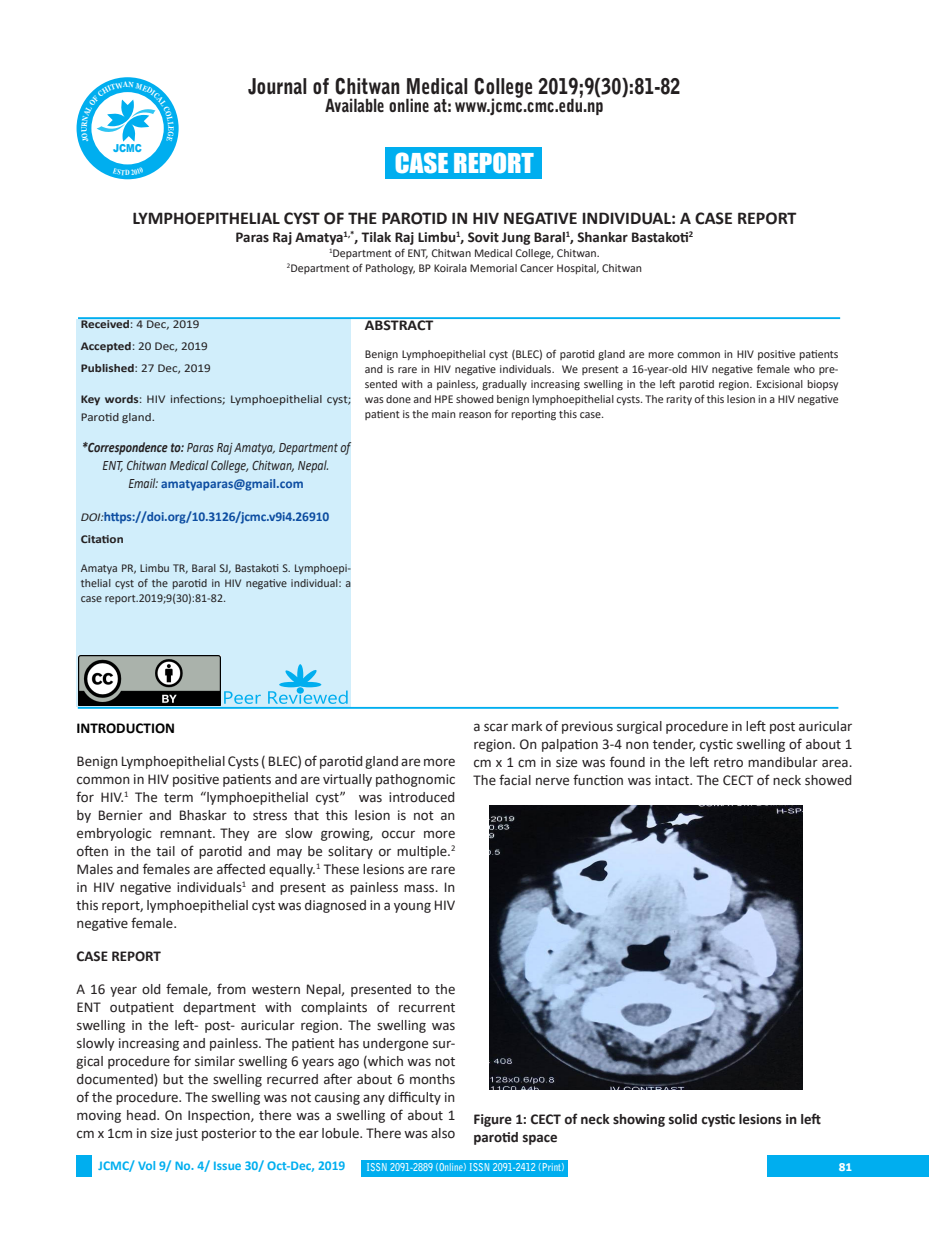
<style>
.page{position:relative;width:929px;height:1253px;background:#fff}
.page>*{position:absolute;margin:0;border:0;box-sizing:border-box;transform-origin:0 0}
.t1{font:25.2px "Impact";color:#fff;scale:1.07 1}
.t2{font:900 21.6px "Bell Gothic Std";color:#231f20;scale:.83 1}
.t3{font:700 18px "Calibri";color:#231f20}
.t4{font:900 18px "Bell Gothic Std";color:#231f20;scale:.83 1}
.t5{font:15px/18px "Calibri";color:#231f20;text-align:justify}
.t6{font:700 15px/18px "Calibri";color:#231f20}
.t7{font:700 15px "Calibri";color:#000}
.t8{font:700 15px "Calibri";color:#231f20;scale:1.06 1}
.t9{font:700 15px "Calibri";color:#fff}
.t10{font:italic 14.4px/18px "Calibri";color:#231f20;text-align:center;scale:.83 1}
.t11{font:700 13.5px "Calibri";letter-spacing:-.01em;color:#0d4da1}
.t12{font:700 13.5px "Calibri";color:#00aeef}
.t13{font:12px/15px "Calibri";color:#231f20;text-align:justify}
.t14{font:12px/18px "Calibri";color:#231f20;scale:1.1 1}
.t15{font:700 12px "Calibri";color:#231f20;scale:1.1 1}
.t16{font:900 10.95px "Arial";color:#00aeef;scale:.83 1}
.t17{font:700 10.8px "Bell Gothic Std";color:#fff;scale:.83 1}
.t18{font:700 7.8px "Times New Roman";color:#fff;scale:.83 1}
.s1{font-weight:700}
.s2{font-size:12px}
.s3{font-weight:400;font-style:italic;font-size:14.4px;color:#231f20}
.s4{font-weight:400;font-style:italic;font-size:12px;color:#231f20}
</style>
<div class="page">
<div style="left:767px;top:1155px;width:162px;height:21px;background:#00aeef"></div>
<div style="left:77px;top:1155px;width:15px;height:21px;background:#00aeef"></div>
<div style="left:362px;top:1160px;width:205px;height:17px;background:#00aeef"></div>
<div style="left:385px;top:148px;width:157px;height:31px;background:#00aeef"></div>
<div style="left:361px;top:1160px;width:206px;height:16px;background:#00aeef"></div>
<div style="left:77px;top:77px;width:102px;height:102px;background:#00aeef;border-radius:50%"></div>
<div style="left:91px;top:92px;width:73px;height:72px;background:#fff;border-radius:50%"></div>
<div style="left:77px;top:319px;width:274px;height:387px;background:#d1eefb"></div>
<hr style="left:78px;top:317px;width:762px;height:2px;background:#00aeef">
<hr style="left:78px;top:707px;width:760px;height:2px;background:#00aeef">
<svg style="left:224px;top:691px;width:37px;height:13px"></svg>
<svg style="left:268px;top:664px;width:80px;height:40px"></svg>
<img style="left:489px;top:806px;width:314px;height:284px">
<img style="left:78px;top:656px;width:143px;height:50px">
<svg style="left:81px;top:82px;width:93px;height:60px"></svg>
<p class="t2" style="left:248px;top:74px;width:522px">Journal of Chitwan Medical College 2019;9(30):81-82</p>
<p class="t4" style="left:325px;top:95px;width:337px">Available online at: www.jcmc.cmc.edu.np</p>
<p class="t1" style="left:395px;top:144px;width:131px">CASE REPORT</p>
<p class="t3" style="left:132px;top:205px;width:665px">LYMPHOEPITHELIAL CYST OF THE PAROTID IN HIV NEGATIVE INDIVIDUAL: A CASE REPORT</p>
<p class="t6" style="left:236px;top:228px;width:459px">Paras Raj Amatya<sup>1,*</sup>, Tilak Raj Limbu<sup>1</sup>, Sovit Jung Baral<sup>1</sup>, Shankar Bastakoti<sup>2</sup></p>
<p class="t13" style="left:287px;top:245px;width:357px;text-align:center"><sup>1</sup>Department of ENT, Chitwan Medical College, Chitwan.<br><sup>2</sup>Department of Pathology, BP Koirala Memorial Cancer Hospital, Chitwan</p>
<p class="t16" style="left:113px;top:140px;width:36px">JCMC</p>
<p class="t18" style="left:125px;top:167px;width:7px">D</p>
<p class="t14" style="left:81px;top:315px;width:109px"><span class="s1">Received</span>: 4 Dec, 2019</p>
<p class="t14" style="left:81px;top:337px;width:117px"><span class="s1">Accepted</span>: 20 Dec, 2019</p>
<p class="t14" style="left:81px;top:359px;width:120px"><span class="s1">Published</span>: 27 Dec, 2019</p>
<p class="t14" style="left:81px;top:390px;width:247px"><span class="s1">Key words</span>: HIV infections; Lymphoepithelial cyst;<br>Parotid gland.</p>
<p class="t10" style="left:82px;top:438px;width:325px"><span class="s1">*Correspondence to:</span> Paras Raj Amatya<span class="s2">,</span> Department of<br>ENT, Chitwan Medical College, Chitwan, Nepal.</p>
<p class="t11" style="left:128px;top:474px;width:177px"><span class="s3">Email:</span> amatyaparas@gmail.com</p>
<p class="t11" style="left:81px;top:507px;width:250px"><span class="s4">DOI:</span>https://doi.org/10.3126/jcmc.v9i4.26910</p>
<p class="t15" style="left:81px;top:531px;width:41px">Citation</p>
<p class="t13" style="left:81px;top:560px;width:272px">Amatya PR, Limbu TR, Baral SJ, Bastakoti S. Lymphoepi&shy;thelial cyst of the parotid in HIV negative individual: a case report.2019;9(30):81-82.</p>
<p class="t8" style="left:365px;top:315px;width:66px">ABSTRACT</p>
<p class="t13" style="left:365px;top:347px;width:475px">Benign Lymphoepithelial cyst (BLEC) of parotid gland are more common in HIV positive patients and is rare in HIV negative individuals. We present a 16-year-old HIV negative female who pre&shy;sented with a painless, gradually increasing swelling in the left parotid region. Excisional biopsy was done and HPE showed benign lymphoepithelial cysts. The rarity of this lesion in a HIV negative patient is the main reason for reporting this case.</p>
<p class="t7" style="left:77px;top:718px;width:100px">INTRODUCTION</p>
<p class="t5" style="left:77px;top:752px;width:380px">Benign Lymphoepithelial Cysts ( BLEC) of parotid gland are more common in HIV positive patients and are virtually pathognomic for HIV.<sup>1</sup> The term “lymphoepithelial cyst” was introduced by Bernier and Bhaskar to stress that this lesion is not an embryologic remnant. They are slow growing, occur more often in the tail of parotid and may be solitary or multiple.<sup>2<br></sup>Males and females are affected equally.<sup>1</sup> These lesions are rare in HIV negative individuals<sup>1</sup> and present as painless mass. In this report, lymphoepithelial cyst was diagnosed in a young HIV negative female.</p>
<p class="t6" style="left:77px;top:947px;width:86px">CASE REPORT</p>
<p class="t5" style="left:77px;top:979px;width:380px">A 16 year old female, from western Nepal, presented to the ENT outpatient department with complaints of recurrent swelling in the left- post- auricular region. The swelling was slowly increasing and painless. The patient has undergone sur&shy;gical procedure for similar swelling 6 years ago (which was not documented) but the swelling recurred after about 6 months of the procedure. The swelling was not causing any difficulty in moving head. On Inspection, there was a swelling of about 1 cm x 1cm in size just posterior to the ear lobule. There was also</p>
<p class="t5" style="left:473px;top:717px;width:380px">a scar mark of previous surgical procedure in left post auricular region. On palpation 3-4 non tender, cystic swelling of about 1 cm x 1 cm in size was found in the left retro mandibular area.<br>The facial nerve function was intact. The CECT of neck showed</p>
<p class="t6" style="left:473px;top:1110px;width:349px">Figure 1: CECT of neck showing solid cystic lesions in left parotid space</p>
<p class="t12" style="left:99px;top:1156px;width:248px">JCMC/ Vol 9/ No. 4/ Issue 30/ Oct-Dec, 2019</p>
<p class="t9" style="left:839px;top:1156px;width:15px">81</p>
<p class="t17" style="left:367px;top:1161px;width:240px">ISSN 2091-2889 (Online) ISSN 2091-2412 (Print)</p>
</div>
